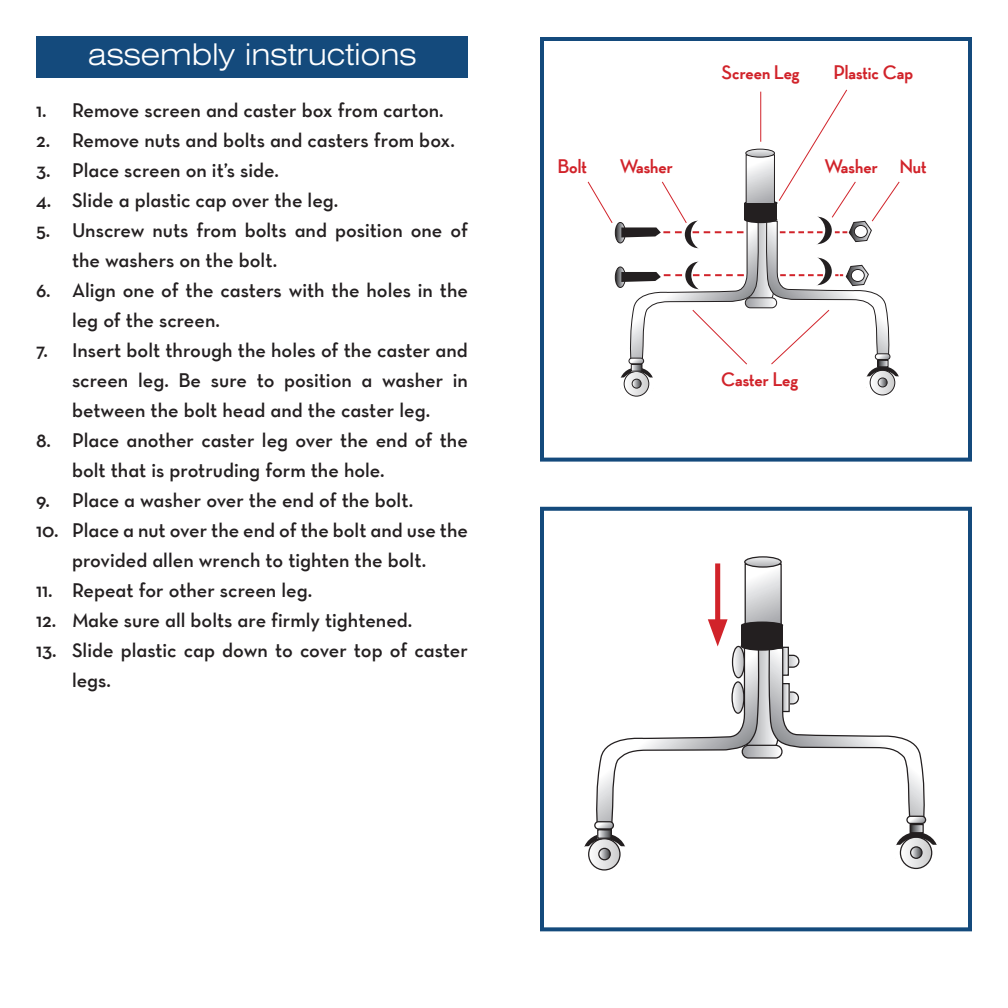
<style>
.page{position:relative;width:1008px;height:1008px;background:#fff}
.page>*{position:absolute;margin:0;border:0;box-sizing:border-box;transform-origin:0 0}
.t1{font:300 expanded 30px "Swiss 721 BT";color:#fff}
.Copy_of_Normal{font:20px/30px "Neutraface Text TT Demi Alt";color:#231f20}
.t2{font:700 20px "Neutraface Display TT";color:#d1232a}
</style>
<div class="page">
<div style="left:540px;top:37px;width:432px;height:425px;border:4px solid #144a7c"></div>
<svg style="left:615px;top:222px;width:10px;height:21px"></svg>
<div style="left:615px;top:222px;width:11px;height:21px;border:1px solid #231f20;border-radius:50%"></div>
<svg style="left:615px;top:267px;width:10px;height:20px"></svg>
<div style="left:615px;top:266px;width:11px;height:22px;border:1px solid #231f20;border-radius:50%"></div>
<svg style="left:620px;top:367px;width:34px;height:32px"></svg>
<div style="left:620px;top:372px;width:33px;height:31px;background:#fff;border-radius:50%"></div>
<div style="left:617px;top:377px;width:41px;height:12px;background:#fff;border-radius:6px"></div>
<svg style="left:624px;top:371px;width:25px;height:25px"></svg>
<div style="left:624px;top:371px;width:25px;height:26px;border:1px solid #231f20;border-radius:50%"></div>
<svg style="left:632px;top:379px;width:9px;height:9px"></svg>
<div style="left:632px;top:379px;width:10px;height:10px;border:1px solid #231f20;border-radius:50%"></div>
<svg style="left:866px;top:366px;width:34px;height:32px"></svg>
<div style="left:866px;top:371px;width:33px;height:31px;background:#fff;border-radius:50%"></div>
<div style="left:863px;top:376px;width:41px;height:12px;background:#fff;border-radius:6px"></div>
<svg style="left:870px;top:370px;width:25px;height:25px"></svg>
<div style="left:870px;top:370px;width:25px;height:25px;border:1px solid #231f20;border-radius:50%"></div>
<svg style="left:878px;top:378px;width:9px;height:9px"></svg>
<div style="left:878px;top:377px;width:10px;height:10px;border:1px solid #231f20;border-radius:50%"></div>
<svg style="left:748px;top:214px;width:25px;height:91px"></svg>
<div style="left:745px;top:298px;width:32px;height:10px;background:#d2d3d5;border-radius:5px"></div>
<div style="left:745px;top:297px;width:32px;height:11px;border:1px solid #231f20;border-radius:5px"></div>
<div style="left:631px;top:364px;width:11px;height:8px;border:1px solid #231f20"></div>
<svg style="left:748px;top:164px;width:18px;height:39px"></svg>
<svg style="left:746px;top:149px;width:28px;height:8px"></svg>
<div style="left:745px;top:149px;width:30px;height:9px;border:1px solid #231f20;border-radius:50%"></div>
<div style="left:744px;top:203px;width:33px;height:17px;background:#231f20"></div>
<div style="left:744px;top:216px;width:33px;height:7px;background:#231f20;border-radius:50%"></div>
<svg style="left:587px;top:181px;width:26px;height:42px"></svg>
<svg style="left:621px;top:181px;width:139px;height:190px"></svg>
<hr style="left:760px;top:92px;width:1px;height:50px;background:#d1232a">
<svg style="left:766px;top:89px;width:134px;height:278px"></svg>
<svg style="left:583px;top:834px;width:44px;height:40px"></svg>
<div style="left:584px;top:839px;width:42px;height:40px;background:#fff;border-radius:50%"></div>
<div style="left:579px;top:846px;width:52px;height:15px;background:#fff;border-radius:7px"></div>
<svg style="left:589px;top:839px;width:31px;height:31px"></svg>
<div style="left:588px;top:838px;width:33px;height:33px;border:1px solid #231f20;border-radius:50%"></div>
<svg style="left:599px;top:848px;width:11px;height:12px"></svg>
<div style="left:598px;top:848px;width:13px;height:12px;border:1px solid #231f20;border-radius:50%"></div>
<svg style="left:895px;top:832px;width:43px;height:40px"></svg>
<div style="left:896px;top:838px;width:41px;height:39px;background:#fff;border-radius:50%"></div>
<div style="left:891px;top:845px;width:52px;height:15px;background:#fff;border-radius:7px"></div>
<svg style="left:900px;top:837px;width:32px;height:31px"></svg>
<div style="left:900px;top:837px;width:32px;height:32px;border:1px solid #231f20;border-radius:50%"></div>
<svg style="left:911px;top:847px;width:11px;height:11px"></svg>
<div style="left:910px;top:846px;width:13px;height:13px;border:1px solid #231f20;border-radius:50%"></div>
<svg style="left:746px;top:639px;width:32px;height:115px"></svg>
<div style="left:742px;top:745px;width:40px;height:13px;background:#d0d1d3;border-radius:6px"></div>
<div style="left:742px;top:745px;width:41px;height:14px;border:1px solid #231f20;border-radius:6px"></div>
<div style="left:597px;top:829px;width:15px;height:10px;border:1px solid #231f20"></div>
<svg style="left:768px;top:647px;width:159px;height:186px"></svg>
<svg style="left:907px;top:816px;width:19px;height:7px"></svg>
<div style="left:906px;top:816px;width:20px;height:8px;border:1px solid #231f20;border-radius:4px"></div>
<svg style="left:747px;top:565px;width:33px;height:59px"></svg>
<div style="left:745px;top:563px;width:37px;height:75px;border:1px solid #231f20"></div>
<svg style="left:745px;top:557px;width:36px;height:10px"></svg>
<div style="left:744px;top:556px;width:38px;height:12px;border:1px solid #231f20;border-radius:50%"></div>
<div style="left:741px;top:625px;width:42px;height:21px;background:#231f20"></div>
<div style="left:741px;top:622px;width:42px;height:7px;background:#231f20;border-radius:50%"></div>
<div style="left:741px;top:642px;width:42px;height:9px;background:#231f20;border-radius:50%"></div>
<div style="left:715px;top:563px;width:5px;height:66px;background:#d1232a"></div>
<svg style="left:594px;top:619px;width:166px;height:219px"></svg>
<div style="left:540px;top:507px;width:432px;height:424px;border:4px solid #144a7c"></div>
<div style="left:36px;top:36px;width:432px;height:42px;background:#144a7c"></div>
<p class="t1" style="left:87px;top:36px;width:331px">assembly instructions</p>
<p class="Copy_of_Normal" style="left:36px;top:95px;width:409px">1. Remove screen and caster box from carton.</p>
<p class="Copy_of_Normal" style="left:36px;top:125px;width:420px">2. Remove nuts and bolts and casters from box.</p>
<p class="Copy_of_Normal" style="left:36px;top:155px;width:244px">3. Place screen on it’s side.</p>
<p class="Copy_of_Normal" style="left:36px;top:185px;width:304px">4. Slide a plastic cap over the leg.</p>
<p class="Copy_of_Normal" style="left:72px;top:215px;width:398px;text-indent:-36px">5. Unscrew nuts from bolts and position one of the washers on the bolt.</p>
<p class="Copy_of_Normal" style="left:72px;top:275px;width:398px;text-indent:-36px">6. Align one of the casters with the holes in the leg of the screen.</p>
<p class="Copy_of_Normal" style="left:72px;top:335px;width:398px;text-align:justify;text-indent:-36px">7. Insert bolt through the holes of the caster and screen leg. Be sure to position a washer in between the bolt head and the caster leg.</p>
<p class="Copy_of_Normal" style="left:72px;top:425px;width:397px;text-indent:-36px">8. Place another caster leg over the end of the bolt that is protruding form the hole.</p>
<p class="Copy_of_Normal" style="left:36px;top:485px;width:379px">9. Place a washer over the end of the bolt.</p>
<p class="Copy_of_Normal" style="left:36px;top:515px;width:433px;text-align:center">10. Place a nut over the end of the bolt and use the provided allen wrench to tighten the bolt.</p>
<p class="Copy_of_Normal" style="left:36px;top:575px;width:278px">11. Repeat for other screen leg.</p>
<p class="Copy_of_Normal" style="left:36px;top:605px;width:378px">12. Make sure all bolts are firmly tightened.</p>
<p class="Copy_of_Normal" style="left:72px;top:635px;width:397px;text-indent:-36px">13. Slide plastic cap down to cover top of caster legs.</p>
<p class="t2" style="left:722px;top:61px;width:80px">Screen Leg</p>
<p class="t2" style="left:833px;top:61px;width:81px">Plastic Cap</p>
<p class="t2" style="left:557px;top:155px;width:31px">Bolt</p>
<p class="t2" style="left:620px;top:155px;width:55px">Washer</p>
<p class="t2" style="left:825px;top:155px;width:55px">Washer</p>
<p class="t2" style="left:899px;top:155px;width:29px">Nut</p>
<p class="t2" style="left:721px;top:369px;width:79px">Caster Leg</p>
</div>
